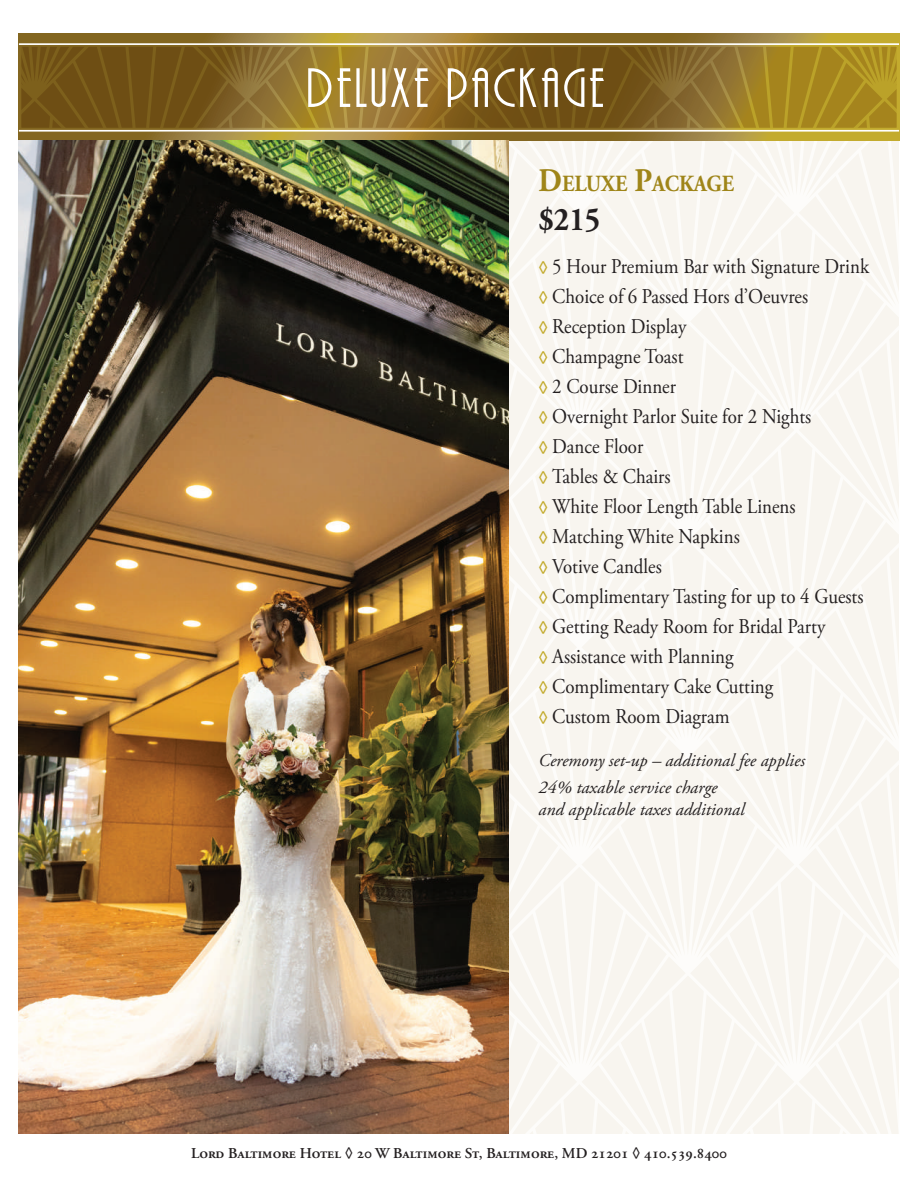
<style>
.page{position:relative;width:918px;height:1188px;background:#fff}
.page>*{position:absolute;margin:0;border:0;box-sizing:border-box;transform-origin:0 0}
.t1{font:51.6px "Andes";letter-spacing:.05em;color:#fff}
.t2{font:700 33px "Adobe Garamond Pro";color:#231f20;scale:.9 1}
.t3{font:700 23.1px "Adobe Garamond Pro";color:#9f8519;scale:.9 1}
.t4{font:21px/30px "Adobe Garamond Pro";color:#231f20;scale:.9 1}
.t5{font:italic 18px/27px "Adobe Garamond Pro";color:#231f20}
.t6{font:600 15px "Adobe Garamond Pro";color:#231f20}
.s1{font-size:33px}
.s2{font-weight:700;font-size:16.5px;color:#c3ab2e}
</style>
<div class="page">
<svg style="left:509px;top:140px;width:390px;height:994px;fill:#f8f5ef"></svg>
<svg style="left:19px;top:33px;width:880px;height:107px;background:#9c8132"></svg>
<svg style="left:22px;top:47px;width:874px;height:80px;background:#896922"></svg>
<hr style="left:19px;top:43px;width:880px;height:2px;background:#fff">
<hr style="left:19px;top:130px;width:880px;height:2px;background:#fff">
<img style="left:19px;top:140px;width:490px;height:994px">
<h1 class="t1" style="left:308px;top:59px;width:300px">DELUXE PACKAGE</h1>
<p class="t3" style="left:538px;top:170px;width:219px"><span class="s1">D</span>ELUXE <span class="s1">P</span>ACKAGE</p>
<h2 class="t2" style="left:538px;top:200px;width:70px">$215</h2>
<p class="t4" style="left:538px;top:252px;width:369px"><span class="s2">◊</span> 5 Hour Premium Bar with Signature Drink <span class="s2">◊</span> Choice of 6 Passed Hors d’Oeuvres<br><span class="s2">◊</span> Reception Display<br><span class="s2">◊</span> Champagne Toast<br><span class="s2">◊</span> 2 Course Dinner<br><span class="s2">◊</span> Overnight Parlor Suite for 2 Nights<br><span class="s2">◊</span> Dance Floor<br><span class="s2">◊</span> Tables &amp; Chairs<br><span class="s2">◊</span> White Floor Length Table Linens<br><span class="s2">◊</span> Matching White Napkins<br><span class="s2">◊</span> Votive Candles<br><span class="s2">◊</span> Complimentary Tasting for up to 4 Guests <span class="s2">◊</span> Getting Ready Room for Bridal Party<br><span class="s2">◊</span> Assistance with Planning<br><span class="s2">◊</span> Complimentary Cake Cutting<br><span class="s2">◊</span> Custom Room Diagram</p>
<p class="t5" style="left:538px;top:748px;width:268px">Ceremony set-up – additional fee applies<br>24% taxable service charge</p>
<p class="t5" style="left:538px;top:796px;width:208px">and applicable taxes additional</p>
<p class="t6" style="left:191px;top:1144px;width:537px">Lord Baltimore Hotel ◊ 20 W Baltimore St, Baltimore, MD 21201 ◊ 410.539.8400</p>
</div>
